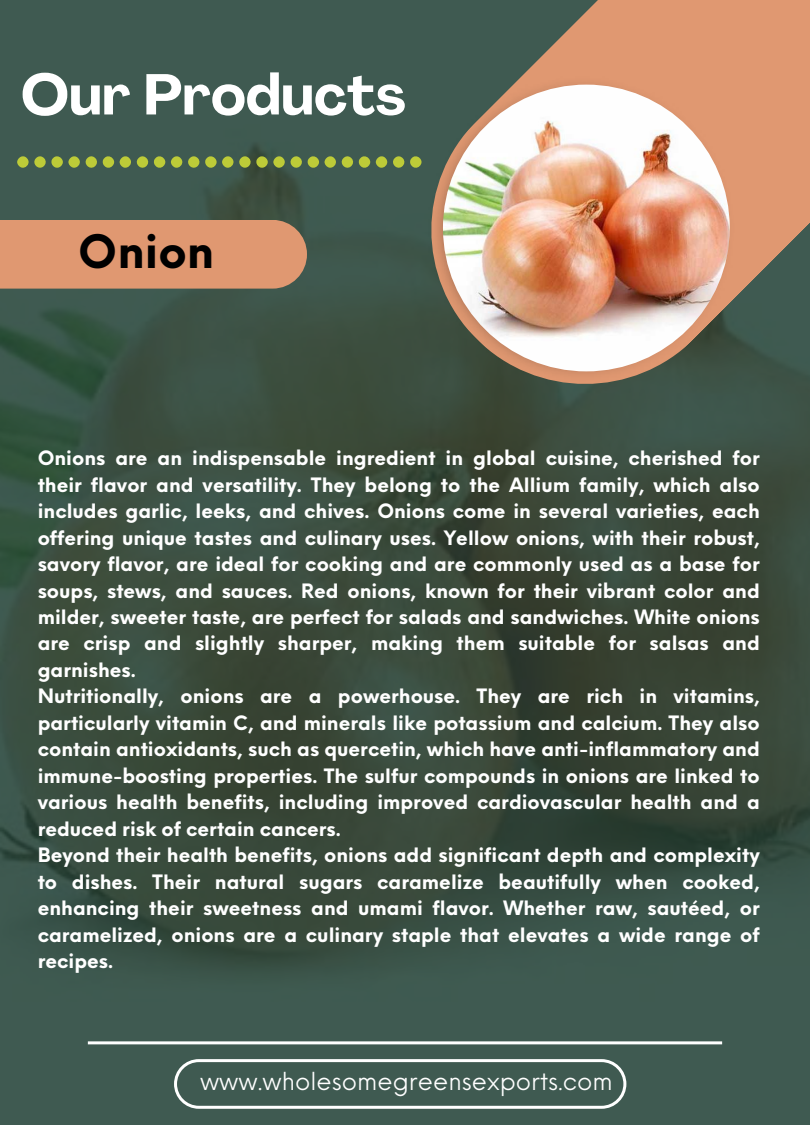
<style>
.page{position:relative;width:810px;height:1125px;background:#fff}
.page>*{position:absolute;margin:0;border:0;box-sizing:border-box;transform-origin:0 0}
.t1{font:700 56.7px "Agrandir";color:#fff}
.t2{font:700 45px "Neue Einstellung";color:#000}
.t3{font:24.2px "Neue Einstellung";color:#fff}
.t4{font:700 19.4px/26.5px "Neue Einstellung";color:#fff}
</style>
<div class="page">
<img style="left:0;top:0;width:810px;height:1125px">
<svg style="left:416px;top:0;width:394px;height:399px;fill:#e09871"></svg>
<img style="left:429px;top:76px;width:305px;height:305px">
<img style="left:443px;top:85px;width:287px;height:286px;border-radius:50%">
<hr style="left:88px;top:1041px;width:634px;height:3px;background:#fff">
<svg style="left:17px;top:156px;width:97px;height:14px"></svg>
<svg style="left:120px;top:156px;width:45px;height:14px"></svg>
<svg style="left:171px;top:156px;width:148px;height:14px"></svg>
<svg style="left:325px;top:156px;width:45px;height:14px"></svg>
<svg style="left:376px;top:156px;width:46px;height:14px"></svg>
<div style="left:0;top:220px;width:307px;height:69px;background:#e09871"></div>
<svg style="left:174px;top:1059px;width:452px;height:50px"></svg>
<h1 class="t1" style="left:21px;top:72px;width:386px">Our Products</h1>
<h2 class="t2" style="left:78px;top:211px;width:137px">Onion</h2>
<p class="t4" style="left:38px;top:443px;width:724px">Onions are an indispensable ingredient in global cuisine, cherished for their flavor and versatility. They belong to the Allium family, which also includes garlic, leeks, and chives. Onions come in several varieties, each offering unique tastes and culinary uses. Yellow onions, with their robust, savory flavor, are ideal for cooking and are commonly used as a base for soups, stews, and sauces. Red onions, known for their vibrant color and milder, sweeter taste, are perfect for salads and sandwiches. White onions are crisp and slightly sharper, making them suitable for salsas and garnishes.<br>Nutritionally, onions are a powerhouse. They are rich in vitamins, particularly vitamin C, and minerals like potassium and calcium. They also contain antioxidants, such as quercetin, which have anti-inflammatory and immune-boosting properties. The sulfur compounds in onions are linked to various health benefits, including improved cardiovascular health and a reduced risk of certain cancers.<br>Beyond their health benefits, onions add significant depth and complexity to dishes. Their natural sugars caramelize beautifully when cooked, enhancing their sweetness and umami flavor. Whether raw, sautéed, or caramelized, onions are a culinary staple that elevates a wide range of recipes.</p>
<p class="t3" style="left:200px;top:1060px;width:414px">www.wholesomegreensexports.com</p>
</div>
